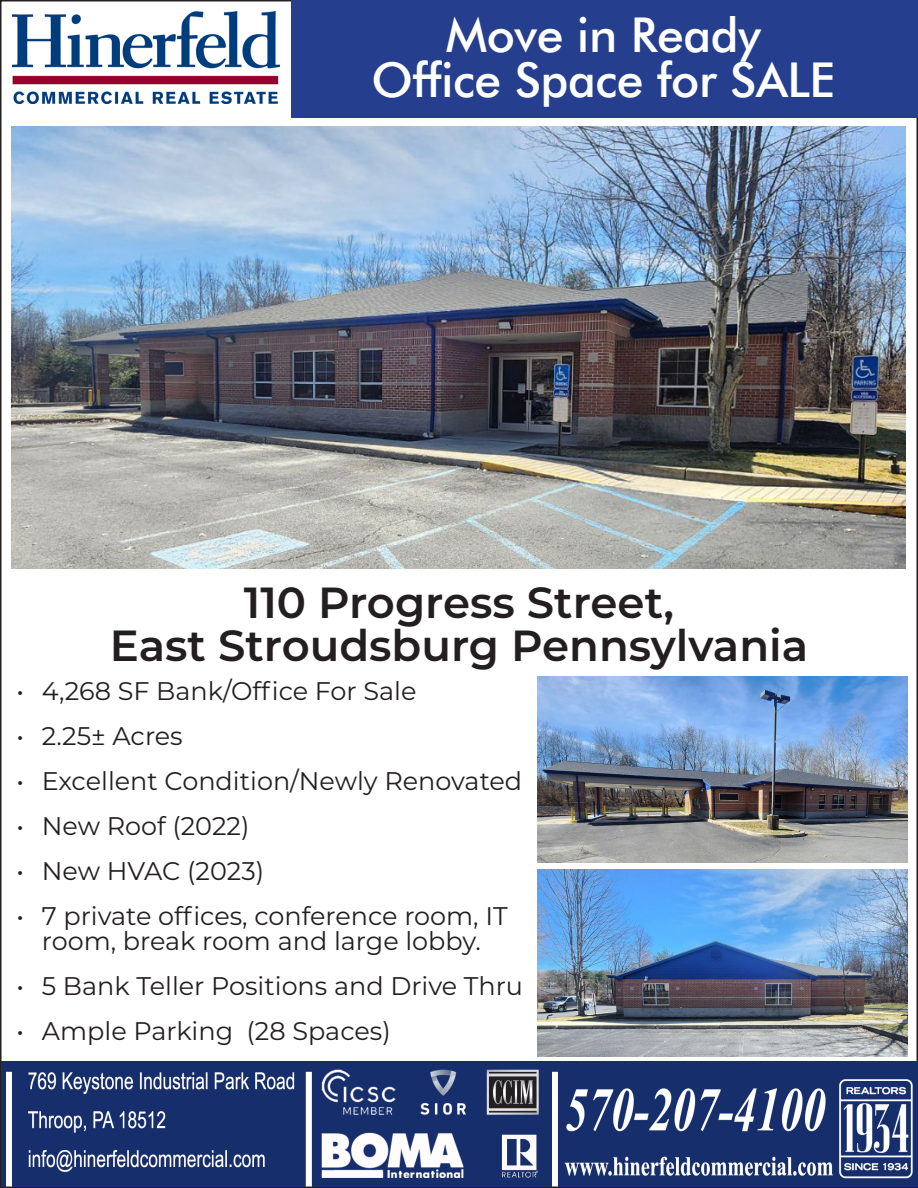
<style>
.page{position:relative;width:918px;height:1188px;background:#fff}
.page>*{position:absolute;margin:0;border:0;box-sizing:border-box;transform-origin:0 0}
.Page_Title{font:500 48px "Futura BT";letter-spacing:-.01em;color:#fff}
.Location_title{font:600 43.5px "Montserrat";color:#231f20}
.t1{font:25.5px/25.5px "Montserrat";color:#231f20;text-align:center}
</style>
<div class="page">
<div style="left:291px;top:0;width:627px;height:118px;background:#253f8e"></div>
<img style="left:13px;top:11px;width:266px;height:92px">
<img style="left:2px;top:1062px;width:916px;height:124px">
<img style="left:538px;top:676px;width:370px;height:186px">
<img style="left:12px;top:127px;width:894px;height:441px">
<img style="left:538px;top:869px;width:370px;height:188px">
<p class="Page_Title" style="left:446px;top:6px;width:317px">Move in Ready</p>
<p class="Page_Title" style="left:372px;top:51px;width:465px">Office Space for SALE</p>
<p class="Location_title" style="left:244px;top:572px;width:432px">110 Progress Street,</p>
<p class="Location_title" style="left:110px;top:615px;width:700px">East Stroudsburg Pennsylvania</p>
<p class="t1" style="left:16px;top:677px;width:402px">• 4,268 SF Bank/Office For Sale</p>
<p class="t1" style="left:16px;top:722px;width:168px">• 2.25± Acres</p>
<p class="t1" style="left:16px;top:767px;width:507px">• Excellent Condition/Newly Renovated</p>
<p class="t1" style="left:16px;top:812px;width:235px">• New Roof (2022)</p>
<p class="t1" style="left:16px;top:857px;width:249px">• New HVAC (2023)</p>
<p class="t1" style="left:16px;top:902px;width:493px">• 7 private offices, conference room, IT room, break room and large lobby.</p>
<p class="t1" style="left:16px;top:972px;width:508px">• 5 Bank Teller Positions and Drive Thru</p>
<p class="t1" style="left:16px;top:1017px;width:376px">• Ample Parking (28 Spaces)</p>
</div>
